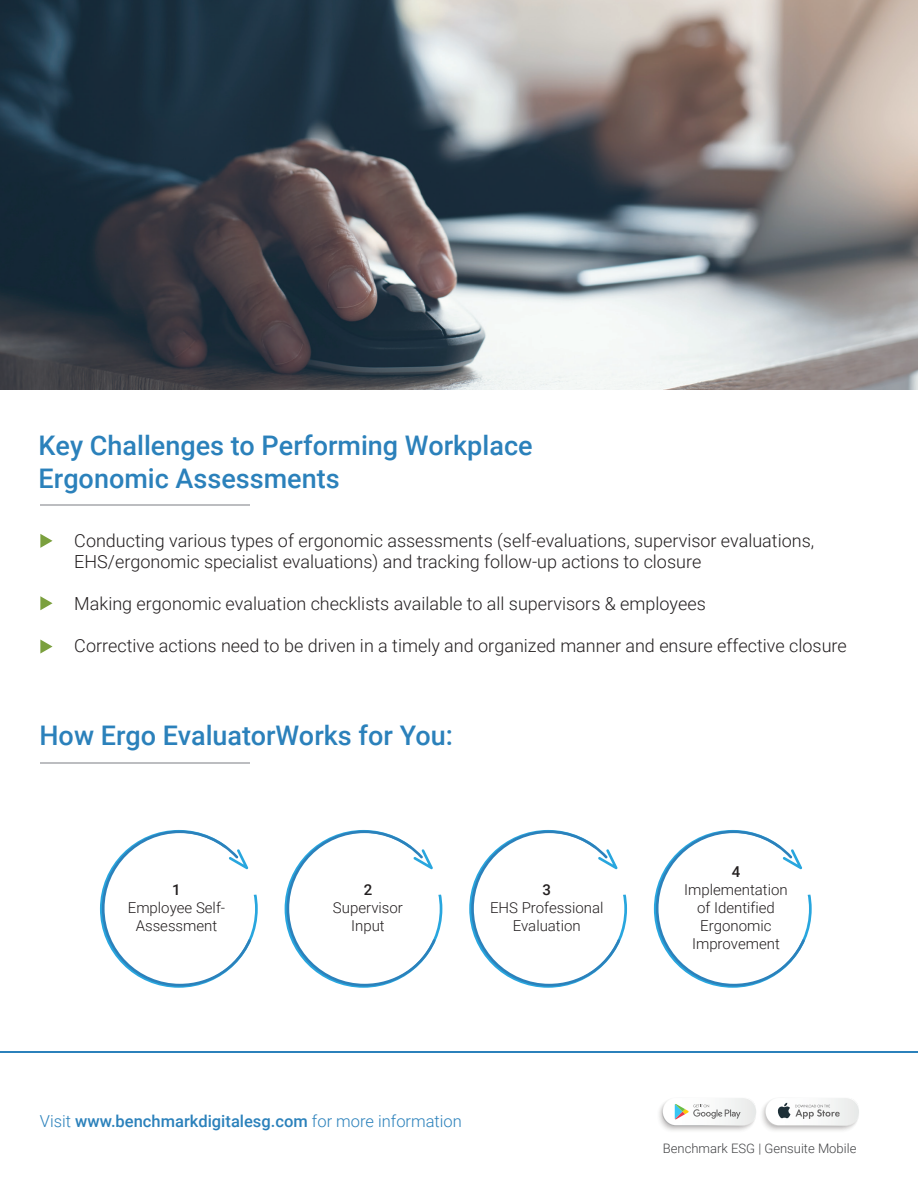
<style>
.page{position:relative;width:918px;height:1188px;background:#fff}
.page>*{position:absolute;margin:0;border:0;box-sizing:border-box;transform-origin:0 0}
.t1{font:500 27px/33px "Roboto";color:#2b81bb}
.t2{font:300 18px/21px "Roboto";color:#231f20}
.t3{font:500 16.5px "Roboto";color:#2b81bb}
.t4{font:300 15px/18px "Roboto";color:#231f20;text-align:center}
.t5{font:500 15px "Roboto";color:#231f20}
.t6{font:300 13.05px "Roboto";color:#424345}
.s1{font-weight:300}
</style>
<div class="page">
<img style="left:0;top:0;width:918px;height:390px">
<svg style="left:40px;top:534px;width:13px;height:14px"></svg>
<svg style="left:40px;top:596px;width:13px;height:14px"></svg>
<svg style="left:40px;top:640px;width:13px;height:14px"></svg>
<hr style="left:40px;top:504px;width:209px;height:2px;background:#bcbdc0">
<hr style="left:40px;top:763px;width:209px;height:1px;background:#bcbdc0">
<svg style="left:102px;top:830px;width:156px;height:156px"></svg>
<svg style="left:287px;top:830px;width:156px;height:156px"></svg>
<svg style="left:471px;top:830px;width:156px;height:156px"></svg>
<svg style="left:656px;top:830px;width:156px;height:156px"></svg>
<hr style="left:0;top:1051px;width:918px;height:2px;background:#2b81bb">
<div style="left:662px;top:1097px;width:95px;height:29px;background:#fbfbfb;border-radius:14px"></div>
<div style="left:765px;top:1097px;width:95px;height:29px;background:#fbfbfb;border-radius:14px"></div>
<svg style="left:659px;top:1098px;width:200px;height:33px"></svg>
<h1 class="t1" style="left:39px;top:428px;width:496px">Key Challenges to Performing Workplace<br>Ergonomic Assessments</h1>
<p class="t2" style="left:74px;top:530px;width:741px">Conducting various types of ergonomic assessments (self-evaluations, supervisor evaluations,<br>EHS/ergonomic specialist evaluations) and tracking follow-up actions to closure</p>
<p class="t2" style="left:74px;top:593px;width:633px">Making ergonomic evaluation checklists available to all supervisors &amp; employees</p>
<p class="t2" style="left:74px;top:635px;width:774px">Corrective actions need to be driven in a timely and organized manner and ensure effective closure</p>
<h1 class="t1" style="left:39px;top:717px;width:415px">How Ergo EvaluatorWorks for You:</h1>
<p class="t5" style="left:172px;top:879px;width:10px">1</p>
<p class="t4" style="left:128px;top:898px;width:99px">Employee Self-<br>Assessment</p>
<p class="t5" style="left:364px;top:879px;width:10px">2</p>
<p class="t4" style="left:333px;top:898px;width:71px">Supervisor<br>Input</p>
<p class="t5" style="left:543px;top:879px;width:10px">3</p>
<p class="t4" style="left:490px;top:898px;width:115px">EHS Professional<br>Evaluation</p>
<p class="t5" style="left:732px;top:861px;width:10px">4</p>
<p class="t4" style="left:684px;top:880px;width:105px">Implementation of Identified<br>Ergonomic<br>Improvement</p>
<p class="t3" style="left:40px;top:1109px;width:423px"><span class="s1">Visit</span> www.benchmarkdigitalesg.com <span class="s1">for more information</span></p>
<p class="t6" style="left:663px;top:1140px;width:195px">Benchmark ESG | Gensuite Mobile</p>
</div>
